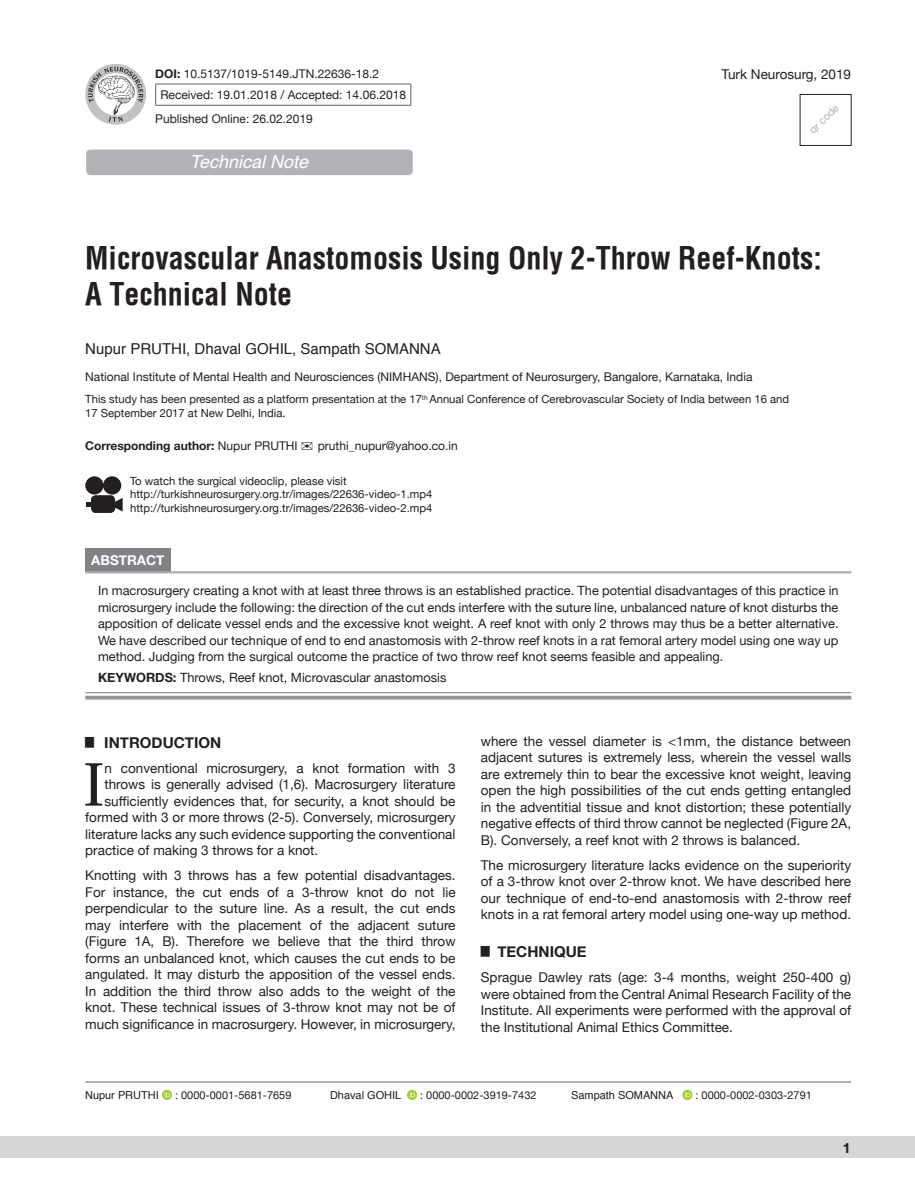
<style>
.page{position:relative;width:915px;height:1191px;background:#fff}
.page>*{position:absolute;margin:0;border:0;box-sizing:border-box;transform-origin:0 0}
.t1{font:61.2px "Utopia";color:#231f20}
.t2{font:700 30px/36px "Helvetica Condens";color:#231f20}
.t3{font:italic 18px "Helvetica";color:#fff}
.t4{font:15px "Helvetica";color:#231f20}
.t5{font:700 15px "Helvetica Neue";color:#231f20}
.t6{font:700 14.25px "Helvetica Neue";color:#231f20}
.t7{font:13.5px/16.5px "Helvetica Neue";color:#231f20;text-align:justify}
.t8{font:700 13.5px "Helvetica Neue";color:#fff}
.t9{font:12.75px/16.5px "Helvetica Neue";color:#231f20;text-align:justify}
.t10{font:12px/21.9px "Helvetica Neue";color:#231f20}
.t11{font:11.25px/13.5px "Helvetica Neue";color:#231f20}
.t12{font:10.95px "Helvetica Neue";color:#231f20}
.t13{font:10.95px "Helvetica";color:#231f20}
.t14{font:10.5px "Helvetica Neue";color:#b2b3b7}
.s1{font-weight:700}
</style>
<div class="page">
<div style="left:0;top:1136px;width:914px;height:22px;background:#d5d6d8"></div>
<hr style="left:155px;top:84px;width:256px;height:1px;background:#636366">
<svg style="left:155px;top:84px;width:1px;height:21px"></svg>
<svg style="left:410px;top:84px;width:1px;height:21px"></svg>
<hr style="left:155px;top:105px;width:256px;height:1px;background:#636366">
<svg style="left:85px;top:64px;width:61px;height:61px"></svg>
<svg style="left:88px;top:67px;width:55px;height:55px"></svg>
<div style="left:799px;top:94px;width:52px;height:52px;border:1px solid #231f20"></div>
<div style="left:86px;top:150px;width:326px;height:25px;background:#b2b3b7;border-radius:4px"></div>
<hr style="left:85px;top:1081px;width:765px;height:1px;background:#636366">
<div style="left:85px;top:548px;width:85px;height:23px;background:#808285"></div>
<svg style="left:85px;top:693px;width:766px;height:3px"></svg>
<hr style="left:85px;top:571px;width:766px;height:1px;background:#939598">
<hr style="left:85px;top:572px;width:766px;height:1px;background:#939598">
<hr style="left:85px;top:692px;width:766px;height:1px;background:#939598">
<hr style="left:85px;top:696px;width:766px;height:3px;background:#939598">
<div style="left:85px;top:476px;width:18px;height:18px;background:#231f20;border-radius:50%"></div>
<div style="left:103px;top:476px;width:18px;height:18px;background:#231f20;border-radius:50%"></div>
<div style="left:91px;top:496px;width:24px;height:16px;background:#231f20;border-radius:4px"></div>
<div style="left:91px;top:495px;width:24px;height:17px;border:1px solid #231f20;border-radius:4px"></div>
<svg style="left:87px;top:502px;width:4px;height:5px"></svg>
<svg style="left:113px;top:498px;width:10px;height:13px"></svg>
<svg style="left:162px;top:1089px;width:10px;height:11px"></svg>
<svg style="left:164px;top:1091px;width:6px;height:6px"></svg>
<svg style="left:407px;top:1089px;width:10px;height:11px"></svg>
<svg style="left:409px;top:1091px;width:6px;height:6px"></svg>
<svg style="left:682px;top:1089px;width:10px;height:11px"></svg>
<svg style="left:684px;top:1091px;width:6px;height:6px"></svg>
<p class="t10" style="left:160px;top:63px;width:247px;text-indent:-5px"><span class="s1">DOI:</span> 10.5137/1019-5149.JTN.22636-18.2<br>Received: 19.01.2018 / Accepted: 14.06.2018</p>
<p class="t10" style="left:155px;top:108px;width:159px">Published Online: 26.02.2019</p>
<p class="t14" style="left:805px;top:126px;width:38px;rotate:-44deg">qr code</p>
<p class="t7" style="left:721px;top:67px;width:131px">Turk Neurosurg, 2019</p>
<h3 class="t3" style="left:190px;top:147px;width:120px">Technical Note</h3>
<h2 class="t2" style="left:85px;top:240px;width:737px">Microvascular Anastomosis Using Only 2-Throw Reef-Knots:<br>A Technical Note</h2>
<p class="t4" style="left:85px;top:337px;width:357px">Nupur PRUTHI, Dhaval GOHIL, Sampath SOMANNA</p>
<p class="t10" style="left:85px;top:367px;width:668px">National Institute of Mental Health and Neurosciences (NIMHANS), Department of Neurosurgery, Bangalore, Karnataka, India</p>
<p class="t11" style="left:85px;top:393px;width:705px">This study has been presented as a platform presentation at the 17<sup>th</sup> Annual Conference of Cerebrovascular Society of India between 16 and<br>17 September 2017 at New Delhi, India.</p>
<p class="t10" style="left:85px;top:435px;width:374px"><span class="s1">Corresponding author:</span> Nupur PRUTHI pruthi_nupur@yahoo.co.in</p>
<p class="t11" style="left:130px;top:475px;width:304px">To watch the surgical videoclip, please visit http://turkishneurosurgery.org.tr/images/22636-video-1.mp4 http://turkishneurosurgery.org.tr/images/22636-video-2.mp4</p>
<p class="t8" style="left:91px;top:549px;width:75px">ABSTRACT</p>
<p class="t9" style="left:98px;top:583px;width:741px">In macrosurgery creating a knot with at least three throws is an established practice. The potential disadvantages of this practice in microsurgery include the following: the direction of the cut ends interfere with the suture line, unbalanced nature of knot disturbs the apposition of delicate vessel ends and the excessive knot weight. A reef knot with only 2 throws may thus be a better alternative.<br>We have described our technique of end to end anastomosis with 2-throw reef knots in a rat femoral artery model using one way up method. Judging from the surgical outcome the practice of two throw reef knot seems feasible and appealing.</p>
<p class="t9" style="left:98px;top:670px;width:350px"><span class="s1">KEYWORDS:</span> Throws, Reef knot, Microvascular anastomosis</p>
<p class="t5" style="left:85px;top:730px;width:137px"><sup>█</sup> INTRODUCTION</p>
<h1 class="t1" style="left:83px;top:749px;width:23px">I</h1>
<p class="t7" style="left:104px;top:760px;width:352px">n conventional microsurgery, a knot formation with 3</p>
<p class="t7" style="left:104px;top:777px;width:352px">throws is generally advised (1,6). Macrosurgery literature</p>
<p class="t7" style="left:104px;top:793px;width:352px">sufficiently evidences that, for security, a knot should be</p>
<p class="t7" style="left:85px;top:810px;width:371px">formed with 3 or more throws (2-5). Conversely, microsurgery</p>
<p class="t7" style="left:85px;top:826px;width:371px">literature lacks any such evidence supporting the conventional</p>
<p class="t7" style="left:85px;top:843px;width:234px">practice of making 3 throws for a knot.</p>
<p class="t7" style="left:85px;top:868px;width:371px">Knotting with 3 throws has a few potential disadvantages.<br>For instance, the cut ends of a 3-throw knot do not lie perpendicular to the suture line. As a result, the cut ends may interfere with the placement of the adjacent suture (Figure 1A, B). Therefore we believe that the third throw forms an unbalanced knot, which causes the cut ends to be angulated. It may disturb the apposition of the vessel ends.<br>In addition the third throw also adds to the weight of the knot. These technical issues of 3-throw knot may not be of much significance in macrosurgery. However, in microsurgery,</p>
<p class="t7" style="left:480px;top:733px;width:371px">where the vessel diameter is &lt;1mm, the distance between adjacent sutures is extremely less, wherein the vessel walls are extremely thin to bear the excessive knot weight, leaving open the high possibilities of the cut ends getting entangled in the adventitial tissue and knot distortion; these potentially negative effects of third throw cannot be neglected (Figure 2A, B). Conversely, a reef knot with 2 throws is balanced.</p>
<p class="t7" style="left:480px;top:857px;width:371px">The microsurgery literature lacks evidence on the superiority of a 3-throw knot over 2-throw knot. We have described here our technique of end-to-end anastomosis with 2-throw reef knots in a rat femoral artery model using one-way up method.</p>
<p class="t5" style="left:480px;top:940px;width:107px"><sup>█</sup> TECHNIQUE</p>
<p class="t7" style="left:480px;top:970px;width:371px">Sprague Dawley rats (age: 3-4 months, weight 250-400 g) were obtained from the Central Animal Research Facility of the Institute. All experiments were performed with the approval of the Institutional Animal Ethics Committee.</p>
<p class="t13" style="left:85px;top:1087px;width:75px">Nupur PRUTHI</p>
<p class="t12" style="left:175px;top:1087px;width:118px">: 0000-0001-5681-7659</p>
<p class="t13" style="left:330px;top:1087px;width:73px">Dhaval GOHIL</p>
<p class="t12" style="left:420px;top:1087px;width:118px">: 0000-0002-3919-7432</p>
<p class="t13" style="left:571px;top:1087px;width:104px">Sampath SOMANNA</p>
<p class="t12" style="left:695px;top:1087px;width:118px">: 0000-0002-0303-2791</p>
<p class="t6" style="left:842px;top:1137px;width:9px">1</p>
</div>
